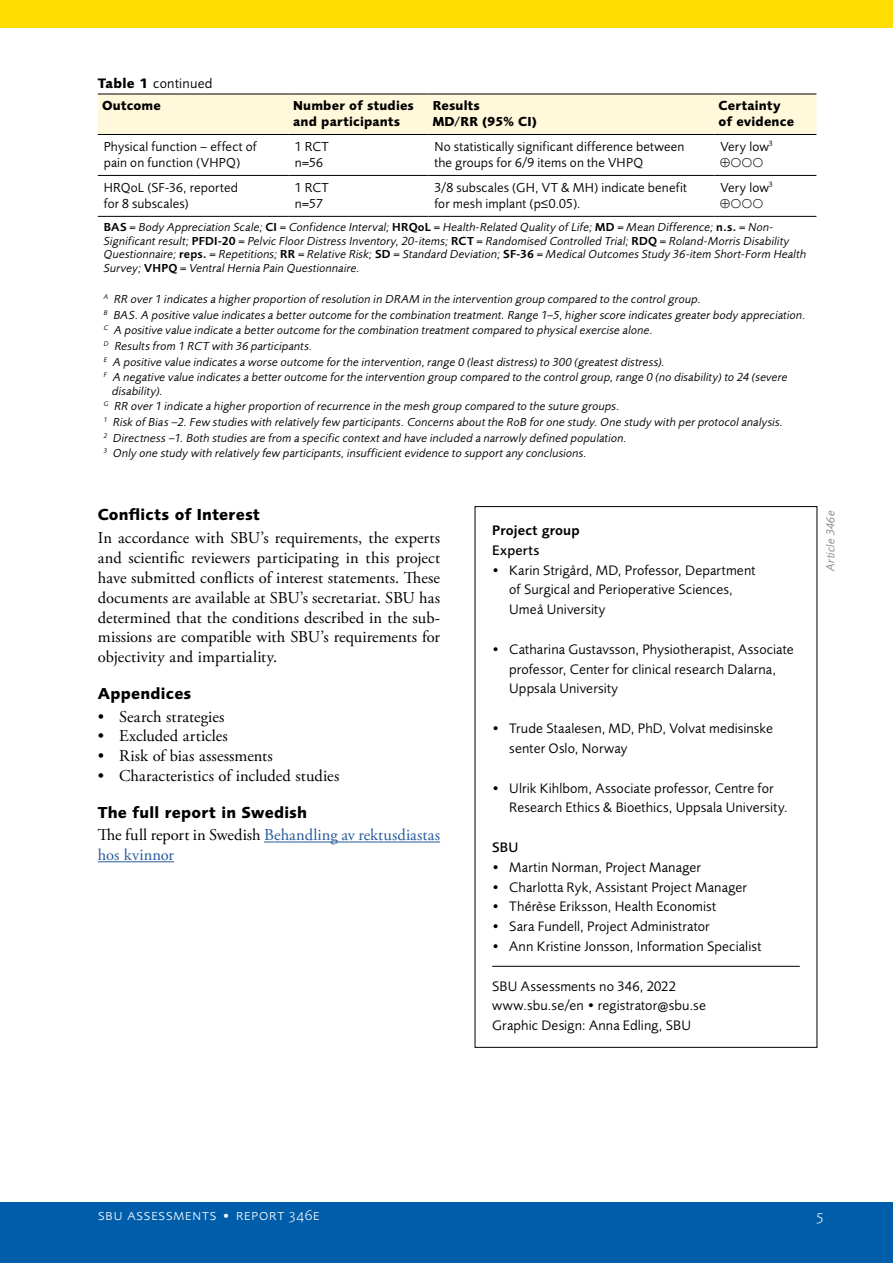
<style>
.page{position:relative;width:893px;height:1263px;background:#fff}
.page>*{position:absolute;margin:0;border:0;box-sizing:border-box;transform-origin:0 0}
.t1{font:16.5px/19.8px "Adobe Garamond Pro";letter-spacing:.005em;color:#000;text-align:justify}
.t2{font:16.5px/19.8px "Adobe Garamond Pro";letter-spacing:.005em;color:#275b9b}
.t3{font:700 16.5px "Foundry Sans";letter-spacing:.015em;color:#000}
.t4{font:300 15.45px "Foundry Sans Expert";letter-spacing:.03em;color:#fff}
.Rubrik_tabell__fakta{font:14.25px/19.8px "Foundry Sans";letter-spacing:.01em;color:#000}
.t5{font:600 14.25px "Foundry Sans";letter-spacing:.01em;color:#000}
.t6{font:500 14.25px "Foundry Sans";letter-spacing:.015em;color:#000}
.Tabelltext{font:13.5px/16.2px "Foundry Sans";letter-spacing:.01em;color:#000}
.t7{font:700 13.5px/15.8px "Foundry Sans";letter-spacing:.015em;color:#000}
.Tabellförklaring{font:italic 12px/13.5px "Foundry Sans";letter-spacing:.015em;color:#000}
.t8{font:italic 12px "Foundry Sans";letter-spacing:.015em;color:#878787}
.s1{font-weight:700}
.s2{font-weight:600;font-style:normal}
.s3{color:#000}
</style>
<div class="page">
<div style="left:0;top:0;width:893px;height:28px;background:#fd0"></div>
<div style="left:0;top:1202px;width:893px;height:61px;background:#005da9"></div>
<hr style="left:492px;top:966px;width:308px;height:1px;background:#000">
<div style="left:98px;top:95px;width:718px;height:39px;background:#fff8da"></div>
<hr style="left:98px;top:175px;width:191px;height:1px;background:#000">
<hr style="left:289px;top:175px;width:139px;height:1px;background:#000">
<hr style="left:428px;top:175px;width:286px;height:1px;background:#000">
<hr style="left:714px;top:175px;width:102px;height:1px;background:#000">
<hr style="left:98px;top:134px;width:191px;height:1px;background:#000">
<hr style="left:289px;top:134px;width:139px;height:1px;background:#000">
<hr style="left:428px;top:134px;width:286px;height:1px;background:#000">
<hr style="left:714px;top:134px;width:102px;height:1px;background:#000">
<hr style="left:98px;top:94px;width:191px;height:1px;background:#000">
<hr style="left:289px;top:94px;width:139px;height:1px;background:#000">
<hr style="left:428px;top:94px;width:286px;height:1px;background:#000">
<hr style="left:714px;top:94px;width:102px;height:1px;background:#000">
<hr style="left:98px;top:216px;width:191px;height:1px;background:#000">
<hr style="left:289px;top:216px;width:139px;height:1px;background:#000">
<hr style="left:428px;top:216px;width:286px;height:1px;background:#000">
<hr style="left:714px;top:216px;width:102px;height:1px;background:#000">
<hr style="left:264px;top:841px;width:176px;height:1px;background:#275b9b">
<hr style="left:98px;top:861px;width:76px;height:1px;background:#275b9b">
<p class="Rubrik_tabell__fakta" style="left:98px;top:73px;width:116px"><span class="s1">Table 1</span> continued</p>
<p class="t7" style="left:102px;top:98px;width:60px">Outcome</p>
<p class="t7" style="left:293px;top:98px;width:122px">Number of studies and participants</p>
<p class="t7" style="left:433px;top:98px;width:106px">Results<br>MD/RR (95% CI)</p>
<p class="t7" style="left:719px;top:98px;width:77px">Certainty of evidence</p>
<p class="Tabelltext" style="left:104px;top:138px;width:154px">Physical function – effect of pain on function (VHPQ)</p>
<p class="Tabelltext" style="left:295px;top:138px;width:36px">1 RCT</p>
<p class="Tabelltext" style="left:295px;top:155px;width:30px">n=56</p>
<p class="Tabelltext" style="left:434px;top:138px;width:252px">No statistically significant difference between the groups for 6/9 items on the VHPQ</p>
<p class="Tabelltext" style="left:720px;top:138px;width:54px">Very low<sup>3</sup></p>
<p class="Tabelltext" style="left:434px;top:179px;width:254px">3/8 subscales (GH, VT &amp; MH) indicate benefit for mesh implant (p≤0.05).</p>
<p class="Tabelltext" style="left:720px;top:179px;width:54px">Very low<sup>3</sup></p>
<p class="Tabellförklaring" style="left:104px;top:221px;width:704px"><span class="s2">BAS</span> = Body Appreciation Scale; <span class="s2">CI</span> = Confidence Interval; <span class="s2">HRQoL</span> = Health-Related Quality of Life; <span class="s2">MD</span> = Mean Difference; <span class="s2">n.s.</span> = Non-Significant result; <span class="s2">PFDI-20</span> = Pelvic Floor Distress Inventory, 20-items; <span class="s2">RCT</span> = Randomised Controlled Trial; <span class="s2">RDQ</span> = Roland-Morris Disability Questionnaire; <span class="s2">reps.</span> = Repetitions; <span class="s2">RR</span> = Relative Risk; <span class="s2">SD</span> = Standard Deviation; <span class="s2">SF-36</span> = Medical Outcomes Study 36-item Short-Form Health Survey; <span class="s2">VHPQ</span> = Ventral Hernia Pain Questionnaire.</p>
<p class="Tabellförklaring" style="left:104px;top:292px;width:599px"><sup>A</sup> RR over 1 indicates a higher proportion of resolution in DRAM in the intervention group compared to the control group.</p>
<p class="Tabellförklaring" style="left:104px;top:308px;width:703px"><sup>B</sup> BAS. A positive value indicates a better outcome for the combination treatment. Range 1–5, higher score indicates greater body appreciation.</p>
<p class="Tabellförklaring" style="left:104px;top:324px;width:551px"><sup>C</sup> A positive value indicate a better outcome for the combination treatment compared to physical exercise alone.</p>
<p class="Tabellförklaring" style="left:104px;top:339px;width:210px"><sup>D</sup> Results from 1 RCT with 36 participants.</p>
<p class="Tabellförklaring" style="left:104px;top:355px;width:563px"><sup>E</sup> A positive value indicates a worse outcome for the intervention, range 0 (least distress) to 300 (greatest distress).</p>
<p class="Tabellförklaring" style="left:112px;top:371px;width:677px;text-indent:-9px"><sup>F</sup> A negative value indicates a better outcome for the intervention group compared to the control group, range 0 (no disability) to 24 (severe disability).</p>
<p class="Tabellförklaring" style="left:104px;top:400px;width:517px"><sup>G</sup> RR over 1 indicate a higher proportion of recurrence in the mesh group compared to the suture groups.</p>
<p class="Tabellförklaring" style="left:104px;top:415px;width:681px"><sup>1</sup> Risk of Bias –2. Few studies with relatively few participants. Concerns about the RoB for one study. One study with per protocol analysis.</p>
<p class="Tabellförklaring" style="left:104px;top:431px;width:525px"><sup>2</sup> Directness –1. Both studies are from a specific context and have included a narrowly defined population.</p>
<p class="Tabellförklaring" style="left:104px;top:447px;width:485px"><sup>3</sup> Only one study with relatively few participants, insufficient evidence to support any conclusions.</p>
<p class="Tabelltext" style="left:104px;top:179px;width:136px">HRQoL (SF-36, reported for 8 subscales)</p>
<p class="Tabelltext" style="left:295px;top:179px;width:36px">1 RCT</p>
<p class="Tabelltext" style="left:295px;top:196px;width:29px">n=57</p>
<h3 class="t3" style="left:98px;top:505px;width:164px">Conflicts of Interest</h3>
<p class="t1" style="left:98px;top:529px;width:344px">In accordance with SBU’s requirements, the experts and scientific reviewers participating in this project have submitted conflicts of interest statements. These documents are available at SBU’s secretariat. SBU has determined that the conditions described in the sub&shy;missions are compatible with SBU’s requirements for objectivity and impartiality.</p>
<h3 class="t3" style="left:98px;top:683px;width:95px">Appendices</h3>
<p class="t1" style="left:98px;top:707px;width:128px">• Search strategies</p>
<p class="t1" style="left:98px;top:727px;width:132px">• Excluded articles</p>
<p class="t1" style="left:98px;top:746px;width:177px">• Risk of bias assessments</p>
<p class="t1" style="left:98px;top:766px;width:243px">• Characteristics of included studies</p>
<h3 class="t3" style="left:98px;top:802px;width:211px">The full report in Swedish</h3>
<p class="t2" style="left:98px;top:826px;width:344px"><span class="s3">The full report in Swedish</span> Behandling av rektusdiastas hos kvinnor</p>
<h3 class="t5" style="left:492px;top:522px;width:89px">Project group</h3>
<h4 class="t6" style="left:492px;top:542px;width:49px">Experts</h4>
<p class="Rubrik_tabell__fakta" style="left:509px;top:560px;width:248px;text-indent:-17px">• Karin Strigård, MD, Professor, Department of Surgical and Perioperative Sciences,<br>Umeå University</p>
<p class="Rubrik_tabell__fakta" style="left:509px;top:639px;width:286px;text-indent:-17px">• Catharina Gustavsson, Physiotherapist, Associate professor, Center for clinical research Dalarna,<br>Uppsala University</p>
<p class="Rubrik_tabell__fakta" style="left:509px;top:719px;width:265px;text-indent:-17px">• Trude Staalesen, MD, PhD, Volvat medisinske senter Oslo, Norway</p>
<p class="Rubrik_tabell__fakta" style="left:509px;top:778px;width:280px;text-indent:-17px">• Ulrik Kihlbom, Associate professor, Centre for<br>Research Ethics &amp; Bioethics, Uppsala University.</p>
<h4 class="t6" style="left:492px;top:839px;width:28px">SBU</h4>
<p class="Rubrik_tabell__fakta" style="left:492px;top:857px;width:210px">• Martin Norman, Project Manager</p>
<p class="Rubrik_tabell__fakta" style="left:492px;top:877px;width:256px">• Charlotta Ryk, Assistant Project Manager</p>
<p class="Rubrik_tabell__fakta" style="left:492px;top:897px;width:225px">• Thérèse Eriksson, Health Economist</p>
<p class="Rubrik_tabell__fakta" style="left:492px;top:917px;width:219px">• Sara Fundell, Project Administrator</p>
<p class="Rubrik_tabell__fakta" style="left:492px;top:936px;width:271px">• Ann Kristine Jonsson, Information Specialist</p>
<p class="Rubrik_tabell__fakta" style="left:492px;top:976px;width:215px">SBU Assessments no 346, 2022 www.sbu.se/en • registrator@sbu.se<br>Graphic Design: Anna Edling, SBU</p>
<p class="t8" style="left:824px;top:571px;width:62px;rotate:-90deg">Article 346e</p>
<p class="t4" style="left:98px;top:1206px;width:223px">sbu assessments • report 346e</p>
<p class="t4" style="left:816px;top:1206px;width:8px">5</p>
</div>
